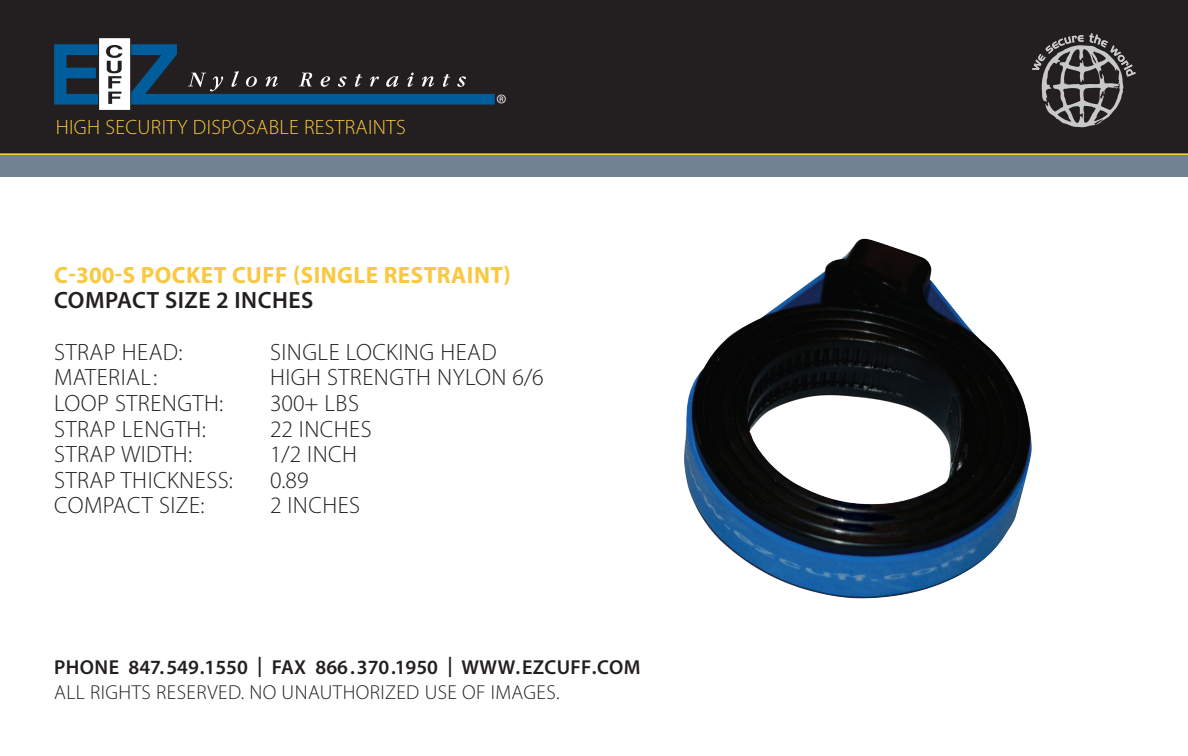
<style>
.page{position:relative;width:1188px;height:756px;background:#fff}
.page>*{position:absolute;margin:0;border:0;box-sizing:border-box;transform-origin:0 0}
.Product__Specs{font:300 23.7px "Myriad Pro";letter-spacing:.02em;color:#231f20}
.Product_Name_Code{font:700 23.7px "Myriad Pro";letter-spacing:.02em;color:#fac840}
.Product__Specs-2{font:600 23.7px "Myriad Pro";letter-spacing:.02em;color:#231f20}
.Product__Specs-3{font:300 20.85px "Myriad Pro";letter-spacing:.015em;color:#fac840}
.Product__Specs-4{font:600 20.25px "Myriad Pro";color:#231f20}
.Product__Specs-5{font:300 20.25px "Myriad Pro";letter-spacing:.02em;color:#231f20}
.t1{font:19.65px "Myriad";color:#fff}
</style>
<div class="page">
<img style="left:684px;top:238px;width:348px;height:361px">
<div style="left:0;top:0;width:1188px;height:153px;background:#231f20"></div>
<svg style="left:54px;top:44px;width:44px;height:61px"></svg>
<div style="left:99px;top:38px;width:32px;height:72px;background:#fff"></div>
<div style="left:98px;top:37px;width:33px;height:74px;border:1px solid #231f20"></div>
<svg style="left:106px;top:45px;width:16px;height:59px"></svg>
<svg style="left:130px;top:44px;width:365px;height:61px"></svg>
<svg style="left:1032px;top:33px;width:104px;height:94px"></svg>
<div style="left:0;top:153px;width:1188px;height:3px;border:2px solid #fac840"></div>
<div style="left:0;top:156px;width:1188px;height:21px;background:#6f8392"></div>
<p class="Product__Specs-3" style="left:56px;top:116px;width:351px">HIGH SECURITY DISPOSABLE RESTRAINTS</p>
<p class="t1" style="left:497px;top:92px;width:12px">®</p>
<p class="Product_Name_Code" style="left:54px;top:260px;width:458px">C-300-S POCKET CUFF (SINGLE RESTRAINT)</p>
<p class="Product__Specs-2" style="left:54px;top:285px;width:261px">COMPACT SIZE 2 INCHES</p>
<p class="Product__Specs" style="left:54px;top:339px;width:130px">STRAP HEAD:</p>
<p class="Product__Specs" style="left:270px;top:339px;width:228px">SINGLE LOCKING HEAD</p>
<p class="Product__Specs" style="left:54px;top:365px;width:104px">MATERIAL:</p>
<p class="Product__Specs" style="left:270px;top:365px;width:275px">HIGH STRENGTH NYLON 6/6</p>
<p class="Product__Specs" style="left:54px;top:390px;width:171px">LOOP STRENGTH:</p>
<p class="Product__Specs" style="left:270px;top:390px;width:91px">300+ LBS</p>
<p class="Product__Specs" style="left:54px;top:416px;width:153px">STRAP LENGTH:</p>
<p class="Product__Specs" style="left:270px;top:416px;width:103px">22 INCHES</p>
<p class="Product__Specs" style="left:54px;top:441px;width:139px">STRAP WIDTH:</p>
<p class="Product__Specs" style="left:270px;top:441px;width:89px">1/2 INCH</p>
<p class="Product__Specs" style="left:54px;top:467px;width:180px">STRAP THICKNESS:</p>
<p class="Product__Specs" style="left:270px;top:467px;width:40px">0.89</p>
<p class="Product__Specs" style="left:54px;top:492px;width:152px">COMPACT SIZE:</p>
<p class="Product__Specs" style="left:270px;top:492px;width:92px">2 INCHES</p>
<p class="Product__Specs-4" style="left:54px;top:654px;width:588px">PHONE 847.549.1550 | FAX 866.370.1950 | WWW.EZCUFF.COM</p>
<p class="Product__Specs-5" style="left:54px;top:681px;width:507px">ALL RIGHTS RESERVED. NO UNAUTHORIZED USE OF IMAGES.</p>
</div>
